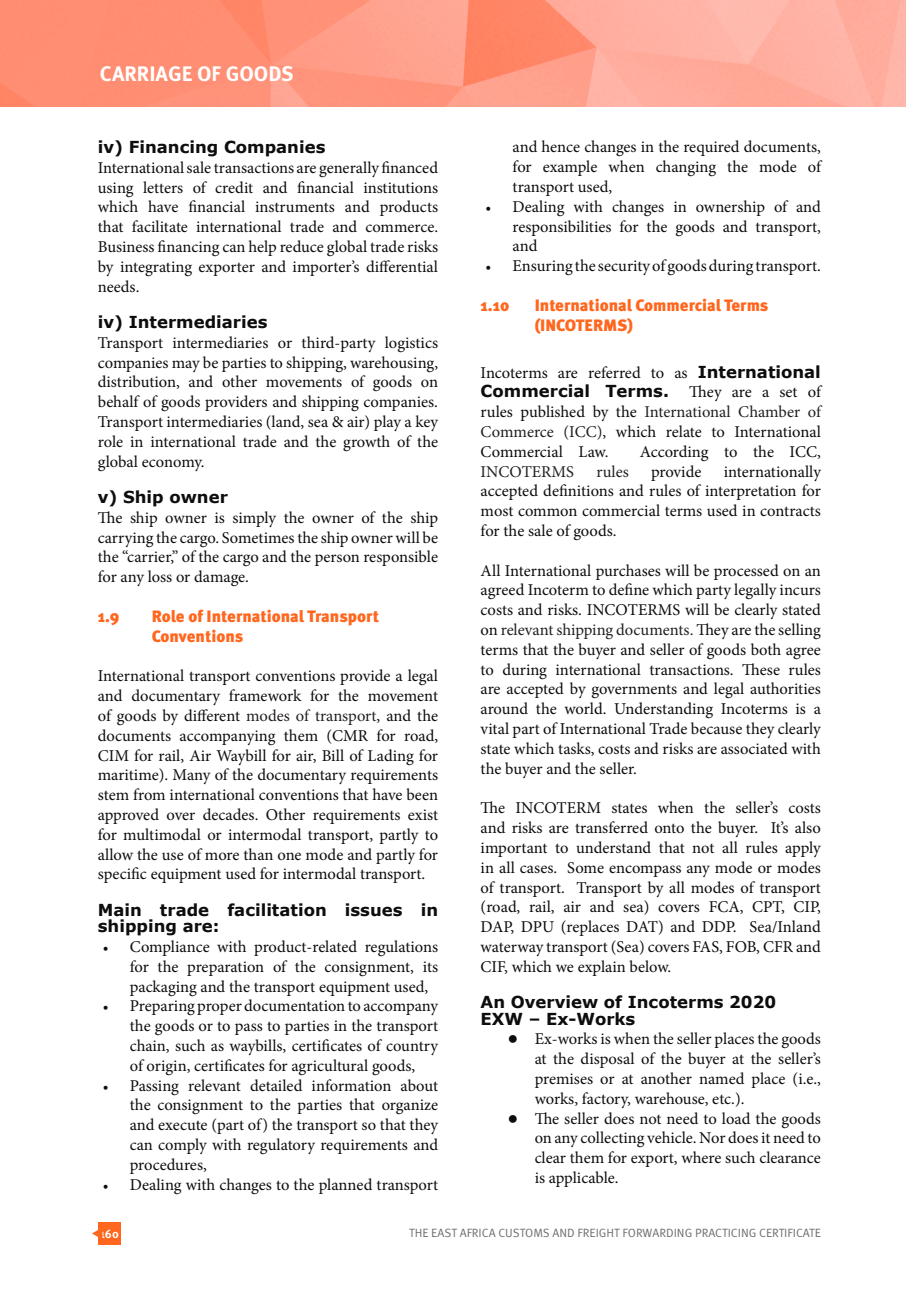
<style>
.page{position:relative;width:906px;height:1289px;background:#fff}
.page>*{position:absolute;margin:0;border:0;box-sizing:border-box;transform-origin:0 0}
.t1{font:700 21px "Meta Pro";color:#fff}
.t2{font:16.5px/19.8px "Minion Pro";color:#0d0d0d;text-align:justify}
.t3{font:700 16.5px/16.5px "Verdana";color:#0d0d0d}
.t4{font:900 16.5px/19.8px "Meta Pro";color:#ff661e}
.t5{font:16.5px "Minion Pro";color:#231f20}
.t6{font:12px "Meta Pro";color:#6c6d70}
.t7{font:700 12px "Meta Pro";color:#fff}
.s1{color:#231f20}
.s2{font-size:15px}
.s3{font-family:"Verdana";font-weight:700}
.s4{font-family:"Arial";font-size:18px}
</style>
<div class="page">
<img style="left:0;top:0;width:906px;height:106px">
<div style="left:98px;top:1221px;width:23px;height:23px;background:#ff661e"></div>
<svg style="left:92px;top:1230px;width:6px;height:7px"></svg>
<p class="t1" style="left:100px;top:60px;width:195px">CARRIAGE OF GOODS</p>
<p class="t3" style="left:98px;top:138px;width:229px">iv) Financing Companies</p>
<p class="t2" style="left:98px;top:158px;width:342px">International sale transactions are generally financed using letters of credit and financial institutions which have financial instruments and products that facilitate international trade and commerce.<br>Business financing can help reduce global trade risks by integrating exporter and importer’s differential needs.</p>
<p class="t3" style="left:98px;top:313px;width:171px">iv) Intermediaries</p>
<p class="t2" style="left:98px;top:333px;width:342px">Transport intermediaries or third-party logistics companies may be parties to shipping, warehousing, distribution, and other movements of goods on behalf of goods providers and shipping companies.<br>Transport intermediaries (land, sea &amp; air) play a key role in international trade and the growth of the global economy.</p>
<p class="t3" style="left:98px;top:488px;width:132px">v) Ship owner</p>
<p class="t2" style="left:98px;top:507px;width:342px">The ship owner is simply the owner of the ship carrying the cargo. Sometimes the ship owner will be the “carrier,” of the cargo and the person responsible for any loss or damage.</p>
<p class="t4" style="left:98px;top:606px;width:23px">1.9</p>
<p class="t4" style="left:152px;top:606px;width:229px">Role of International Transport<br>Conventions</p>
<p class="t2" style="left:98px;top:666px;width:342px">International transport conventions provide a legal and documentary framework for the movement of goods by different <span class="s1">modes of transport</span>, and the documents accompanying them (CMR for road, CIM for rail, Air Waybill for air, Bill of Lading for maritime). Many of the documentary requirements stem from international conventions that have been approved over decades. Other requirements exist for multimodal or intermodal transport, partly to allow the use of more than one mode and partly for specific equipment used for intermodal transport.</p>
<p class="t3" style="left:98px;top:901px;width:342px">Main trade facilitation issues in shipping are:</p>
<p class="t2" style="left:130px;top:936px;width:310px;text-indent:-27px"><span class="s2">•</span> Compliance with product-related regulations for the preparation of the consignment, its packaging and the transport equipment used,</p>
<p class="t2" style="left:130px;top:996px;width:310px;text-indent:-27px"><span class="s2">•</span> Preparing proper documentation to accompany the goods or to pass to parties in the transport chain, such as waybills, certificates of country of origin, certificates for agricultural goods,</p>
<p class="t2" style="left:130px;top:1075px;width:310px;text-indent:-27px"><span class="s2">•</span> Passing relevant detailed information about the consignment to the parties that organize and execute (part of) the transport so that they can comply with regulatory requirements and procedures,</p>
<p class="t2" style="left:103px;top:1174px;width:337px"><span class="s2">•</span> Dealing with changes to the planned transport</p>
<p class="t2" style="left:512px;top:137px;width:310px">and hence changes in the required documents, for example when changing the mode of transport used,</p>
<p class="t2" style="left:512px;top:197px;width:310px;text-indent:-27px"><span class="s2">•</span> Dealing with changes in ownership of and responsibilities for the goods and transport, and</p>
<p class="t2" style="left:485px;top:256px;width:337px"><span class="s2">•</span> Ensuring the security of goods during transport.</p>
<p class="t4" style="left:480px;top:296px;width:30px">1.10</p>
<p class="t4" style="left:534px;top:296px;width:235px">International Commercial Terms (INCOTERMS)</p>
<p class="t2" style="left:480px;top:362px;width:342px">Incoterms are referred to as <span class="s3">International Commercial Terms.</span> They are a set of rules published by the <span class="s1">International Chamber of Commerce (ICC)</span>, which relate to International Commercial Law.</p>
<p class="t2" style="left:639px;top:441px;width:183px">According to the ICC,</p>
<p class="t2" style="left:480px;top:461px;width:342px;text-indent:243px">internationally accepted definitions and rules of interpretation for most common commercial terms used in contracts for the sale of goods.</p>
<p class="t2" style="left:480px;top:560px;width:342px">All International purchases will be processed on an agreed Incoterm to define which party legally incurs costs and risks. INCOTERMS will be clearly stated on <span class="s1">relevant shipping documents.</span> They are the selling terms that the buyer and seller of goods both agree to during international transactions. These rules are accepted by governments and legal authorities around the world. Understanding Incoterms is a vital part of International Trade because they clearly state which tasks, costs and risks are associated with the buyer and the seller.</p>
<p class="t2" style="left:480px;top:798px;width:342px">The INCOTERM states when the seller’s costs and risks are transferred onto the buyer. It’s also important to understand that not all rules apply in all cases. Some encompass any mode or modes of transport. Transport by all modes of transport (road, rail, air and sea) covers FCA, CPT, CIP, DAP, DPU (replaces DAT) and DDP. Sea/Inland waterway transport (Sea) covers FAS, FOB, CFR and CIF, which we explain below.</p>
<p class="t3" style="left:480px;top:993px;width:297px">An Overview of Incoterms 2020</p>
<p class="t3" style="left:480px;top:1010px;width:156px">EXW – Ex-Works</p>
<p class="t2" style="left:534px;top:1029px;width:288px;text-indent:-27px"><span class="s4">●</span> Ex-works is when the seller places the goods at the disposal of the buyer at the seller’s premises or at another named place (i.e., works, factory, warehouse, etc.).</p>
<p class="t2" style="left:534px;top:1108px;width:288px;text-indent:-27px"><span class="s4">●</span> The seller does not need to load the goods on any collecting vehicle. Nor does it need to clear them for export, where such clearance is applicable.</p>
<p class="t5" style="left:480px;top:460px;width:95px">INCOTERMS</p>
<p class="t5" style="left:596px;top:460px;width:34px">rules</p>
<p class="t2" style="left:651px;top:461px;width:52px">provide</p>
<p class="t7" style="left:100px;top:1226px;width:20px">160</p>
<p class="t6" style="left:409px;top:1224px;width:413px">THE EAST AFRICA CUSTOMS AND FREIGHT FORWARDING PRACTICING CERTIFICATE</p>
</div>
